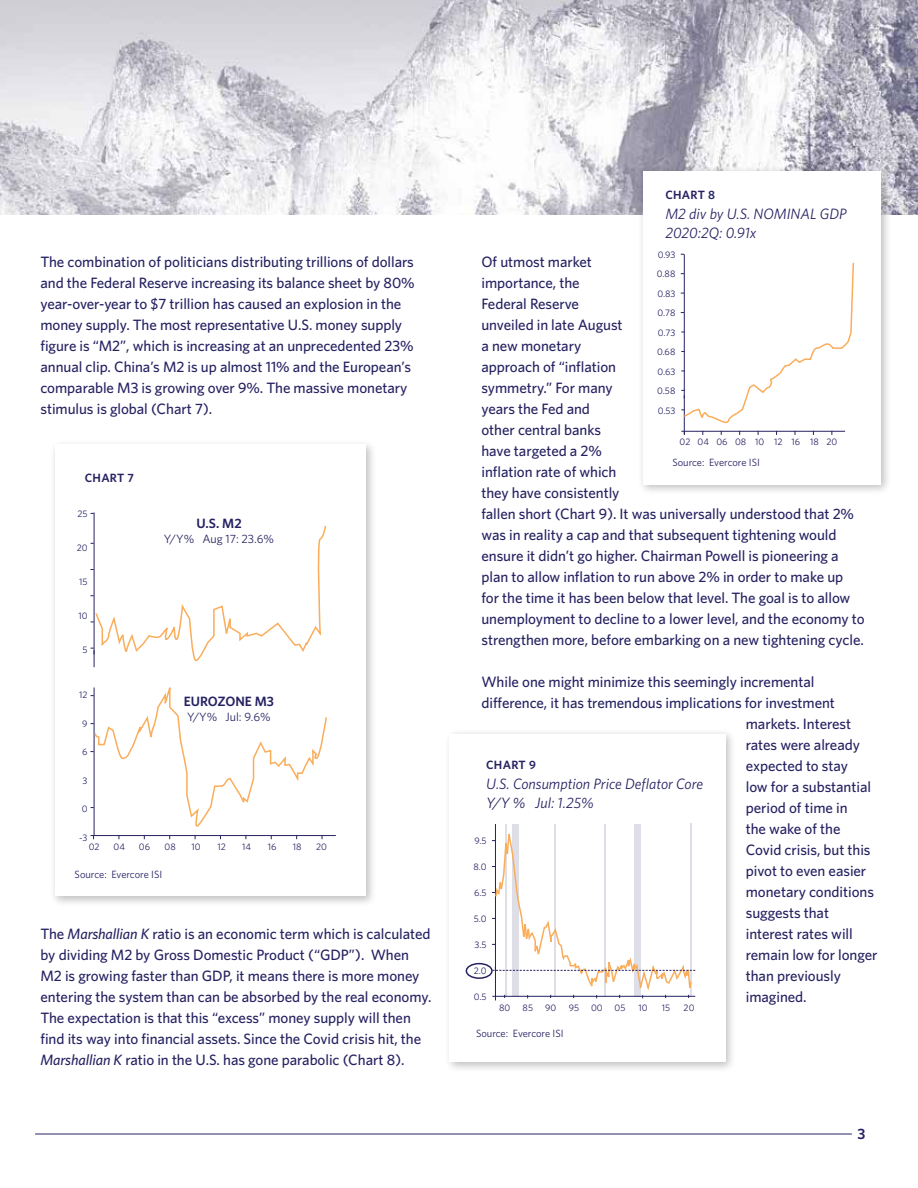
<style>
.page{position:relative;width:918px;height:1188px;background:#fff}
.page>*{position:absolute;margin:0;border:0;box-sizing:border-box;transform-origin:0 0}
.t1{font:500 15px/21px "Whitney";letter-spacing:-.005em;color:#262262}
.t2{font:italic 15px/19.5px "Whitney";color:#262262}
.t3{font:600 15px "Whitney";color:#262262}
.t4{font:600 13.5px "Whitney";color:#262262}
.t5{font:12px "Whitney";color:#262262}
.t6{font:600 12px "Whitney";letter-spacing:.025em;color:#262262}
.t7{font:10.5px "Whitney";letter-spacing:-.005em;color:#262262}
.t8{font:9.45px "Whitney";color:#262262}
.s1{font-style:italic}
</style>
<div class="page">
<hr style="left:35px;top:1134px;width:817px;height:1px;background:#262262">
<img style="left:0;top:0;width:918px;height:214px">
<div style="left:638px;top:166px;width:254px;height:330px;background:#000;opacity:.25"></div>
<div style="left:643px;top:171px;width:237px;height:314px;background:#fff"></div>
<hr style="left:684px;top:254px;width:1px;height:180px;background:#262262">
<svg style="left:681px;top:261px;width:174px;height:164px"></svg>
<hr style="left:681px;top:431px;width:164px;height:1px;background:#262262">
<div style="left:444px;top:729px;width:293px;height:344px;background:#000;opacity:.25"></div>
<div style="left:449px;top:734px;width:277px;height:328px;background:#fff"></div>
<hr style="left:495px;top:824px;width:1px;height:176px;background:#262262">
<div style="left:635px;top:824px;width:6px;height:172px;background:#dedee7"></div>
<hr style="left:604px;top:824px;width:2px;height:172px;background:#262262">
<hr style="left:554px;top:824px;width:2px;height:172px;background:#262262">
<hr style="left:505px;top:824px;width:2px;height:172px;background:#262262">
<div style="left:513px;top:824px;width:6px;height:172px;background:#dedee7"></div>
<hr style="left:690px;top:824px;width:2px;height:172px;background:#262262">
<div style="left:466px;top:963px;width:27px;height:16px;border:2px solid #262262;border-radius:50%"></div>
<svg style="left:492px;top:834px;width:203px;height:167px"></svg>
<div style="left:50px;top:439px;width:327px;height:469px;background:#000;opacity:.25"></div>
<div style="left:55px;top:444px;width:311px;height:452px;background:#fff"></div>
<hr style="left:94px;top:512px;width:1px;height:155px;background:#262262">
<hr style="left:94px;top:688px;width:1px;height:148px;background:#262262">
<hr style="left:91px;top:835px;width:245px;height:1px;background:#262262">
<svg style="left:90px;top:524px;width:237px;height:138px"></svg>
<svg style="left:90px;top:687px;width:237px;height:142px"></svg>
<p class="t1" style="left:40px;top:251px;width:376px">The combination of politicians distributing trillions of dollars and the Federal Reserve increasing its balance sheet by 80% year-over-year to $7 trillion has caused an explosion in the money supply. The most representative U.S. money supply figure is “M2”, which is increasing at an unprecedented 23% annual clip. China’s M2 is up almost 11% and the European’s comparable M3 is growing over 9%. The massive monetary stimulus is global (Chart 7).</p>
<p class="t6" style="left:85px;top:471px;width:51px">CHART 7</p>
<p class="t8" style="left:77px;top:508px;width:12px">25</p>
<p class="t8" style="left:77px;top:542px;width:12px">20</p>
<p class="t8" style="left:79px;top:576px;width:10px">15</p>
<p class="t8" style="left:78px;top:610px;width:11px">10</p>
<p class="t8" style="left:83px;top:644px;width:7px">5</p>
<p class="t8" style="left:79px;top:689px;width:10px">12</p>
<p class="t8" style="left:82px;top:718px;width:7px">9</p>
<p class="t8" style="left:82px;top:746px;width:7px">6</p>
<p class="t8" style="left:83px;top:775px;width:6px">3</p>
<p class="t8" style="left:82px;top:803px;width:7px">0</p>
<p class="t8" style="left:79px;top:832px;width:10px">-3</p>
<p class="t4" style="left:196px;top:515px;width:47px">U.S. M2</p>
<p class="t5" style="left:164px;top:531px;width:112px">Y/Y% Aug 17: 23.6%</p>
<p class="t4" style="left:184px;top:693px;width:92px">EUROZONE M3</p>
<p class="t5" style="left:187px;top:709px;width:85px">Y/Y% Jul: 9.6%</p>
<p class="t8" style="left:89px;top:841px;width:12px">02</p>
<p class="t8" style="left:114px;top:841px;width:13px">04</p>
<p class="t8" style="left:139px;top:841px;width:13px">06</p>
<p class="t8" style="left:165px;top:841px;width:13px">08</p>
<p class="t8" style="left:191px;top:841px;width:11px">10</p>
<p class="t8" style="left:217px;top:841px;width:10px">12</p>
<p class="t8" style="left:242px;top:841px;width:10px">14</p>
<p class="t8" style="left:268px;top:841px;width:10px">16</p>
<p class="t8" style="left:293px;top:841px;width:10px">18</p>
<p class="t8" style="left:316px;top:841px;width:12px">20</p>
<p class="t7" style="left:75px;top:868px;width:89px">Source: Evercore ISI</p>
<p class="t1" style="left:40px;top:923px;width:392px">The <span class="s1">Marshallian K</span> ratio is an economic term which is calculated by dividing M2 by Gross Domestic Product (“GDP”). When M2 is growing faster than GDP, it means there is more money entering the system than can be absorbed by the real economy.<br>The expectation is that this “excess” money supply will then find its way into financial assets. Since the Covid crisis hit, the <span class="s1">Marshallian K</span> ratio in the U.S. has gone parabolic (Chart 8).</p>
<p class="t6" style="left:665px;top:188px;width:51px">CHART 8</p>
<p class="t2" style="left:665px;top:204px;width:183px">M2 div by U.S. NOMINAL GDP<br>2020:2Q: 0.91x</p>
<p class="t8" style="left:658px;top:249px;width:19px">0.93</p>
<p class="t1" style="left:481px;top:251px;width:385px">Of utmost market<br>importance, the<br>Federal Reserve<br>unveiled in late August<br>a new monetary<br>approach of “inflation<br>symmetry.” For many<br>years the Fed and<br>other central banks<br>have targeted a 2%<br>inflation rate of which<br>they have consistently<br>fallen short (Chart 9). It was universally understood that 2% was in reality a cap and that subsequent tightening would ensure it didn’t go higher. Chairman Powell is pioneering a plan to allow inflation to run above 2% in order to make up<br>for the time it has been below that level. The goal is to allow unemployment to decline to a lower level, and the economy to strengthen more, before embarking on a new tightening cycle.</p>
<p class="t1" style="left:481px;top:671px;width:334px">While one might minimize this seemingly incremental</p>
<p class="t1" style="left:481px;top:692px;width:355px">difference, it has tremendous implications for investment</p>
<p class="t1" style="left:746px;top:713px;width:107px">markets. Interest</p>
<p class="t1" style="left:746px;top:734px;width:116px">rates were already</p>
<p class="t1" style="left:746px;top:755px;width:104px">expected to stay</p>
<p class="t1" style="left:746px;top:776px;width:127px">low for a substantial</p>
<p class="t1" style="left:746px;top:797px;width:103px">period of time in</p>
<p class="t1" style="left:746px;top:818px;width:96px">the wake of the</p>
<p class="t1" style="left:746px;top:839px;width:126px">Covid crisis, but this</p>
<p class="t1" style="left:746px;top:860px;width:122px">pivot to even easier</p>
<p class="t1" style="left:746px;top:881px;width:130px">monetary conditions</p>
<p class="t1" style="left:746px;top:902px;width:85px">suggests that</p>
<p class="t1" style="left:746px;top:923px;width:109px">interest rates will</p>
<p class="t1" style="left:746px;top:944px;width:133px">remain low for longer</p>
<p class="t1" style="left:746px;top:965px;width:97px">than previously</p>
<p class="t1" style="left:746px;top:986px;width:62px">imagined.</p>
<p class="t8" style="left:657px;top:268px;width:20px">0.88</p>
<p class="t8" style="left:658px;top:307px;width:19px">0.78</p>
<p class="t8" style="left:657px;top:346px;width:20px">0.68</p>
<p class="t8" style="left:657px;top:385px;width:20px">0.58</p>
<p class="t8" style="left:657px;top:288px;width:20px">0.83</p>
<p class="t8" style="left:658px;top:327px;width:19px">0.73</p>
<p class="t8" style="left:657px;top:366px;width:19px">0.63</p>
<p class="t8" style="left:658px;top:405px;width:19px">0.53</p>
<p class="t8" style="left:680px;top:437px;width:159px">02 04 06 08 10 12 16 18 20</p>
<p class="t7" style="left:672px;top:456px;width:89px">Source: Evercore ISI</p>
<p class="t6" style="left:486px;top:758px;width:51px">CHART 9</p>
<p class="t2" style="left:486px;top:773px;width:218px">U.S. Consumption Price Deflator Core<br>Y/Y % Jul: 1.25%</p>
<p class="t8" style="left:474px;top:835px;width:14px">9.5</p>
<p class="t8" style="left:473px;top:861px;width:15px">8.0</p>
<p class="t8" style="left:474px;top:887px;width:14px">6.5</p>
<p class="t8" style="left:474px;top:913px;width:14px">5.0</p>
<p class="t8" style="left:475px;top:939px;width:14px">3.5</p>
<p class="t8" style="left:474px;top:965px;width:14px">2.0</p>
<p class="t8" style="left:474px;top:991px;width:14px">0.5</p>
<p class="t8" style="left:499px;top:1002px;width:13px">80</p>
<p class="t8" style="left:523px;top:1002px;width:12px">85</p>
<p class="t8" style="left:545px;top:1002px;width:13px">90</p>
<p class="t8" style="left:569px;top:1002px;width:12px">95</p>
<p class="t8" style="left:591px;top:1002px;width:36px">00 05</p>
<p class="t8" style="left:638px;top:1002px;width:11px">10</p>
<p class="t8" style="left:662px;top:1002px;width:10px">15</p>
<p class="t8" style="left:684px;top:1002px;width:12px">20</p>
<p class="t7" style="left:476px;top:1028px;width:89px">Source: Evercore ISI</p>
<p class="t3" style="left:858px;top:1124px;width:9px">3</p>
</div>
